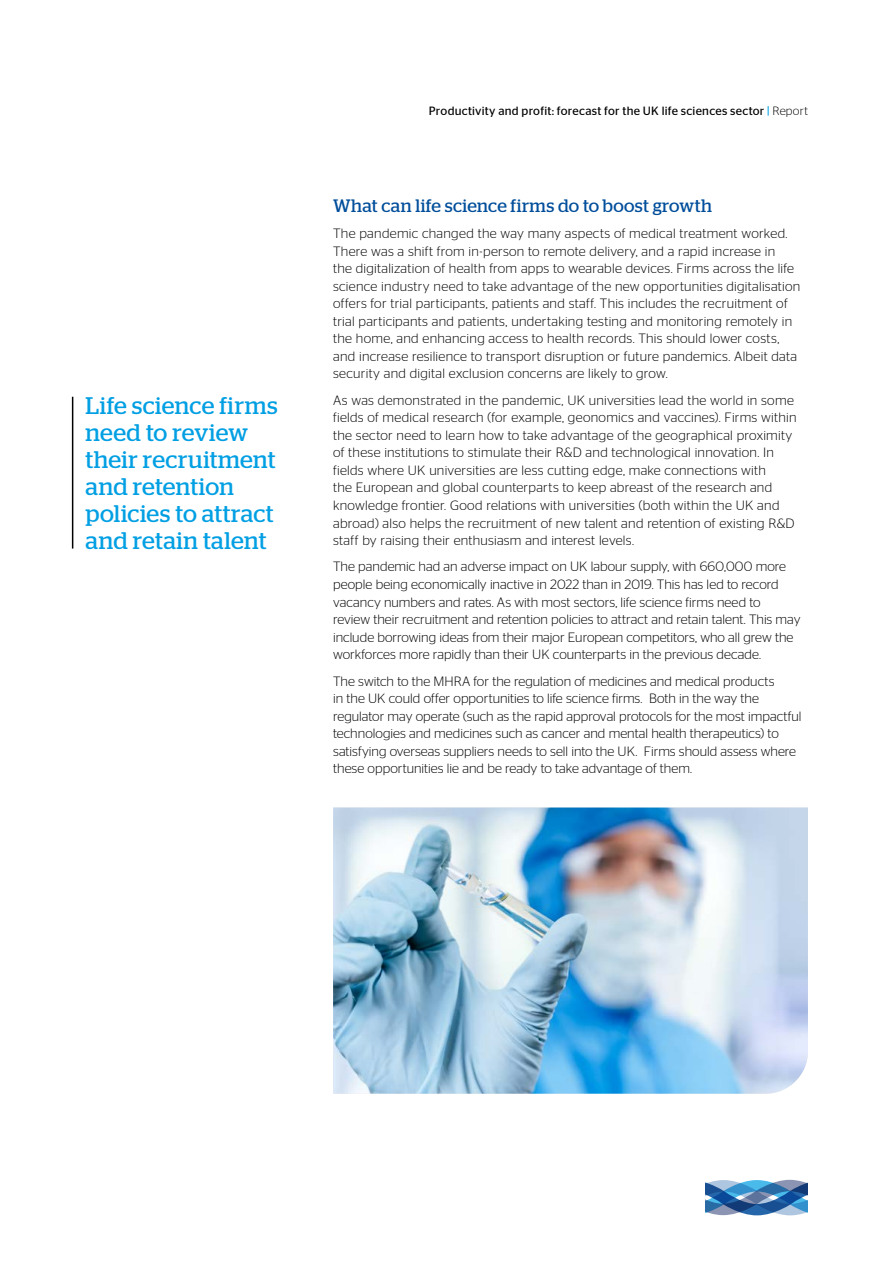
<style>
.page{position:relative;width:893px;height:1263px;background:#fff}
.page>*{position:absolute;margin:0;border:0;box-sizing:border-box;transform-origin:0 0}
.t1{font:24px/27px "Stag";letter-spacing:.015em;color:#009fe3}
.t2{font:18px "Stag";letter-spacing:.02em;color:#004e9b}
.t3{font:300 13.5px/17.5px "Stag Sans";letter-spacing:.015em;color:#000}
.t4{font:12px "Stag Sans";letter-spacing:.02em;color:#000}
.s1{color:#009fe3}
.s2{font-weight:300}
</style>
<div class="page">
<svg style="left:705px;top:1180px;width:103px;height:35px;background:#5687b8"></svg>
<img style="left:333px;top:807px;width:475px;height:287px">
<hr style="left:72px;top:397px;width:1px;height:152px;background:#000">
<h1 class="t1" style="left:85px;top:391px;width:194px">Life science firms need to review their recruitment and retention policies to attract and retain talent</h1>
<p class="t4" style="left:429px;top:104px;width:380px">Productivity and profit: forecast for the UK life sciences sector <span class="s1">|</span> <span class="s2">Report</span></p>
<h2 class="t2" style="left:333px;top:195px;width:380px">What can life science firms do to boost growth</h2>
<p class="t3" style="left:333px;top:224px;width:469px">The pandemic changed the way many aspects of medical treatment worked.<br>There was a shift from in-person to remote delivery, and a rapid increase in<br>the digitalization of health from apps to wearable devices. Firms across the life science industry need to take advantage of the new opportunities digitalisation offers for trial participants, patients and staff. This includes the recruitment of trial participants and patients, undertaking testing and monitoring remotely in the home, and enhancing access to health records. This should lower costs, and increase resilience to transport disruption or future pandemics. Albeit data security and digital exclusion concerns are likely to grow.</p>
<p class="t3" style="left:333px;top:391px;width:465px">As was demonstrated in the pandemic, UK universities lead the world in some fields of medical research (for example, geonomics and vaccines). Firms within the sector need to learn how to take advantage of the geographical proximity of these institutions to stimulate their R&amp;D and technological innovation. In fields where UK universities are less cutting edge, make connections with<br>the European and global counterparts to keep abreast of the research and knowledge frontier. Good relations with universities (both within the UK and abroad) also helps the recruitment of new talent and retention of existing R&amp;D staff by raising their enthusiasm and interest levels.</p>
<p class="t3" style="left:333px;top:558px;width:469px">The pandemic had an adverse impact on UK labour supply, with 660,000 more people being economically inactive in 2022 than in 2019. This has led to record vacancy numbers and rates. As with most sectors, life science firms need to review their recruitment and retention policies to attract and retain talent. This may include borrowing ideas from their major European competitors, who all grew the workforces more rapidly than their UK counterparts in the previous decade.</p>
<p class="t3" style="left:333px;top:672px;width:470px">The switch to the MHRA for the regulation of medicines and medical products<br>in the UK could offer opportunities to life science firms. Both in the way the regulator may operate (such as the rapid approval protocols for the most impactful technologies and medicines such as cancer and mental health therapeutics) to satisfying overseas suppliers needs to sell into the UK. Firms should assess where these opportunities lie and be ready to take advantage of them.</p>
</div>
